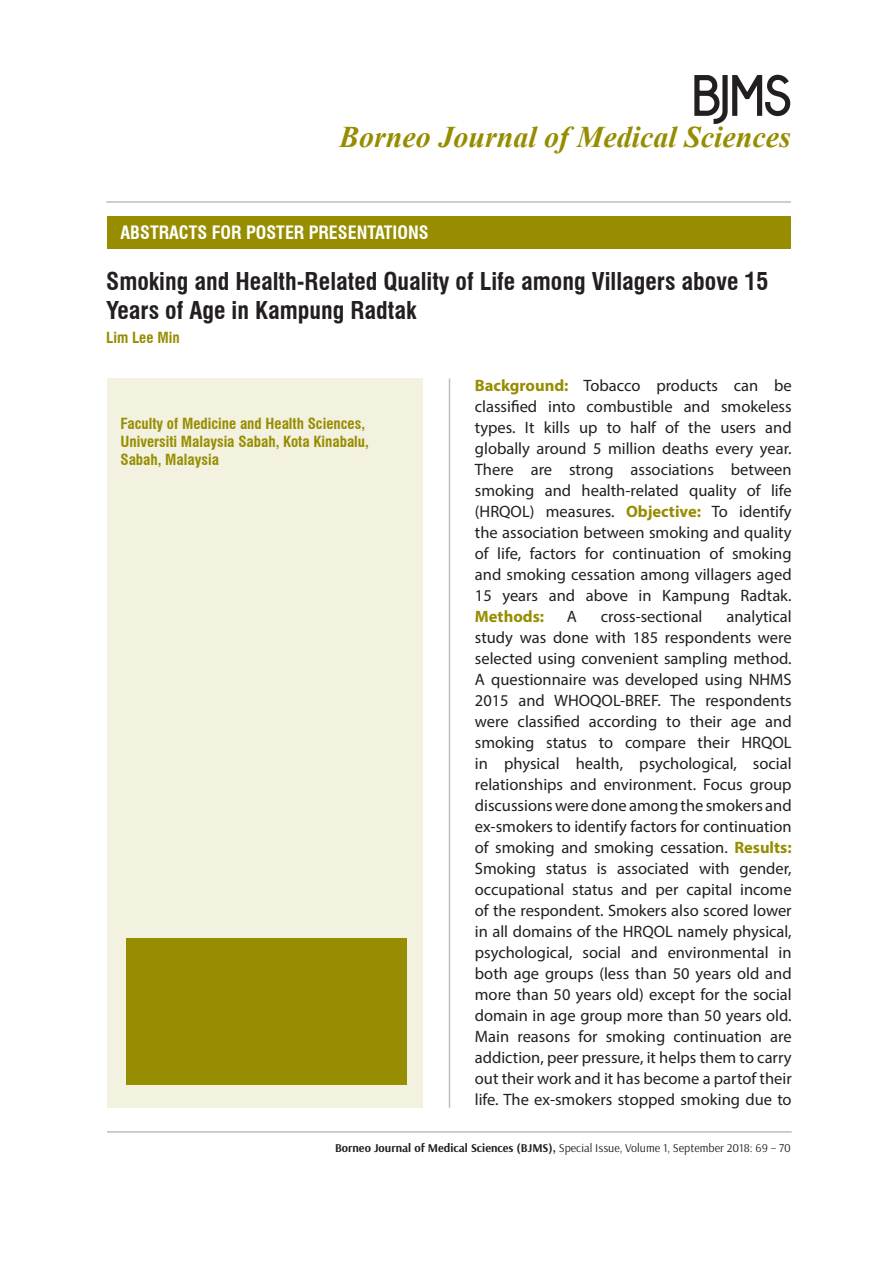
<style>
.page{position:relative;width:893px;height:1263px;background:#fff}
.page>*{position:absolute;margin:0;border:0;box-sizing:border-box;transform-origin:0 0}
.t1{font:italic 700 30px "Times New Roman";color:#968d00}
.t2{font:700 condensed 24px/28.8px "Swiss 721 BT";color:#231f20}
.t3{font:700 condensed 18px "Swiss 721 BT";color:#fff}
.Body_Text{font:16.5px/21px "Myriad Pro";color:#231f20;text-align:justify}
.t4{font:700 condensed 15px/18px "Swiss 721 BT";color:#968d00}
.t5{font:12px "Arsenal";color:#231f20}
.s1{font-weight:700;color:#968d00}
.s2{font-weight:700}
</style>
<div class="page">
<div style="left:107px;top:216px;width:684px;height:33px;background:#968d00"></div>
<svg style="left:694px;top:74px;width:97px;height:50px"></svg>
<hr style="left:106px;top:201px;width:685px;height:2px;background:#bcbdc0">
<hr style="left:107px;top:1131px;width:685px;height:2px;background:#bcbdc0">
<div style="left:107px;top:378px;width:315px;height:730px;background:#f3f1df"></div>
<div style="left:126px;top:938px;width:281px;height:147px;background:#968d00"></div>
<hr style="left:449px;top:378px;width:1px;height:730px;background:#bcbdc0">
<p class="t1" style="left:339px;top:116px;width:453px">Borneo Journal of Medical Sciences</p>
<p class="t3" style="left:120px;top:222px;width:310px">ABSTRACTS FOR POSTER PRESENTATIONS</p>
<p class="t2" style="left:106px;top:267px;width:664px">Smoking and Health-Related Quality of Life among Villagers above 15<br>Years of Age in Kampung Radtak</p>
<p class="t4" style="left:106px;top:328px;width:75px">Lim Lee Min</p>
<p class="t4" style="left:120px;top:414px;width:250px">Faculty of Medicine and Health Sciences,<br>Universiti Malaysia Sabah, Kota Kinabalu,<br>Sabah, Malaysia</p>
<p class="Body_Text" style="left:475px;top:375px;width:318px"><span class="s1">Background:</span> Tobacco products can be classified into combustible and smokeless types. It kills up to half of the users and globally around 5 million deaths every year.<br>There are strong associations between smoking and health-related quality of life (HRQOL) measures. <span class="s1">Objective:</span> To identify the association between smoking and quality of life, factors for continuation of smoking and smoking cessation among villagers aged 15 years and above in Kampung Radtak.<br><span class="s1">Methods:</span></p>
<p class="Body_Text" style="left:475px;top:606px;width:318px;text-indent:251px">analytical study was done with 185 respondents were selected using convenient sampling method.<br>A questionnaire was developed using NHMS 2015 and WHOQOL-BREF. The respondents were classified according to their age and smoking status to compare their HRQOL in physical health, psychological, social relationships and environment. Focus group discussions were done among the smokers and ex-smokers to identify factors for continuation of smoking and smoking cessation. <span class="s1">Results:<br></span>Smoking status is associated with gender, occupational status and per capital income of the respondent. Smokers also scored lower in all domains of the HRQOL namely physical, psychological, social and environmental in both age groups (less than 50 years old and more than 50 years old) except for the social domain in age group more than 50 years old.<br>Main reasons for smoking continuation are addiction, peer pressure, it helps them to carry out their work and it has become a part of their life. The ex-smokers stopped smoking due to</p>
<p class="Body_Text" style="left:567px;top:606px;width:12px">A</p>
<p class="Body_Text" style="left:601px;top:606px;width:103px">cross-sectional</p>
<p class="t5" style="left:335px;top:1141px;width:457px"><span class="s2">Borneo Journal of Medical Sciences (BJMS),</span> Special Issue, Volume 1, September 2018: 69 – 70</p>
</div>
